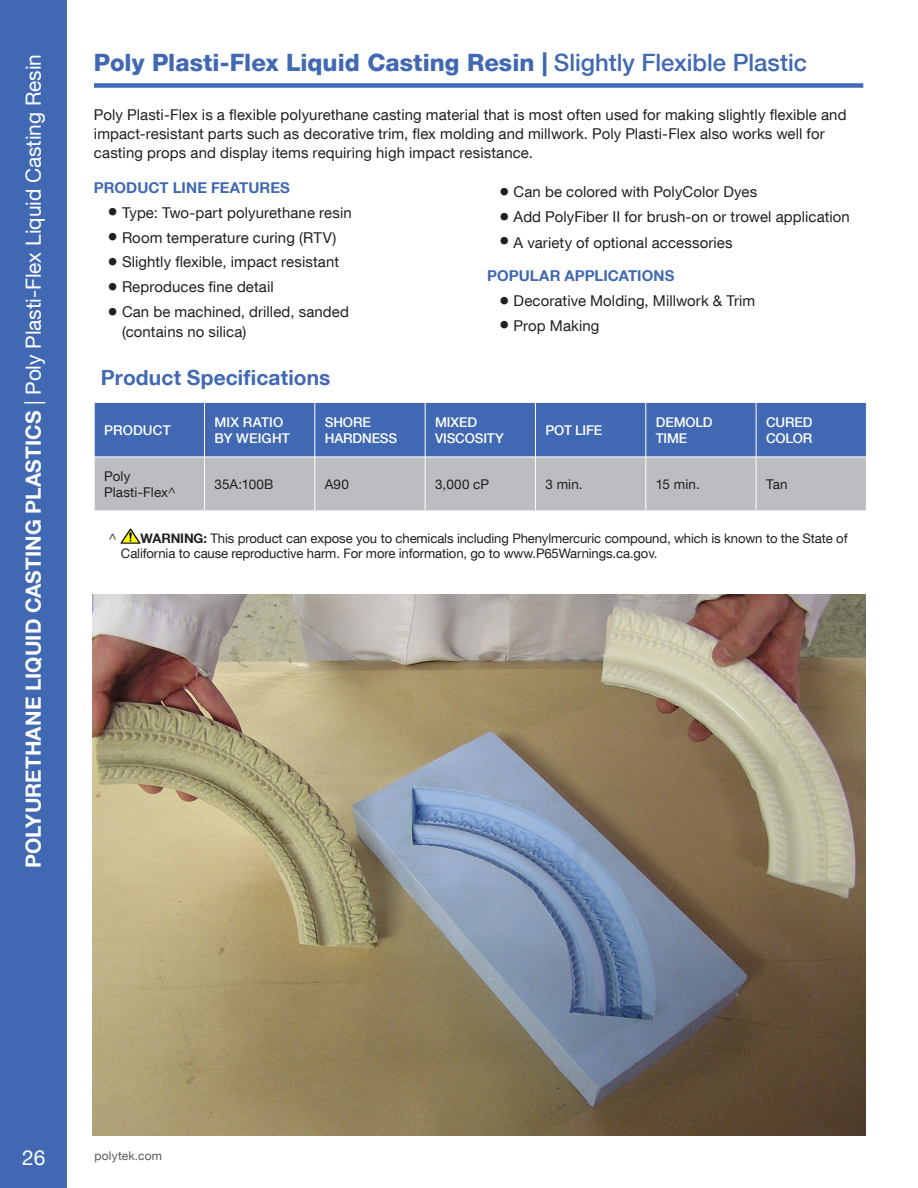
<style>
.page{position:relative;width:918px;height:1188px;background:#fff}
.page>*{position:absolute;margin:0;border:0;box-sizing:border-box;transform-origin:0 0}
.t1{font:800 23.85px "Helvetica Neue LT Com";color:#4168b2}
.t2{font:20.85px "Helvetica Neue LT Com";letter-spacing:-.005em;color:#fff}
.t3{font:700 20.85px "Helvetica Neue LT Com";letter-spacing:.005em;color:#4168b2}
.BODY_COPY{font:15px/19.5px "Helvetica Neue LT Com";letter-spacing:.005em;color:#231f20}
.BODY_COPY-2{font:700 15px "Helvetica Neue LT Com";letter-spacing:.005em;color:#4168b2}
.t4{font:500 13.5px/16.2px "Helvetica Neue LT Com";letter-spacing:-.01em;color:#fff}
.t5{font:13.5px/16.2px "Helvetica Neue LT Com";letter-spacing:.01em;color:#231f20}
.t6{font:500 13.5px/16.2px "Helvetica Neue LT Com";letter-spacing:.01em;color:#fff}
.Warning{font:13.2px/15.8px "Helvetica Neue LT Com";letter-spacing:-.01em;color:#231f20}
.t7{font:12px "Helvetica Neue LT Com";letter-spacing:.015em;color:#57585a}
.s1{font-weight:700}
.s2{font-weight:500}
.s3{font-size:20.85px}
</style>
<div class="page">
<img style="left:92px;top:594px;width:774px;height:541px">
<div style="left:0;top:0;width:67px;height:1188px;background:#4168b2"></div>
<div style="left:94px;top:83px;width:769px;height:5px;background:#4168b2"></div>
<svg style="left:95px;top:403px;width:771px;height:108px;background:#7f93b9"></svg>
<hr style="left:204px;top:457px;width:1px;height:54px;background:#fff">
<hr style="left:315px;top:457px;width:1px;height:54px;background:#fff">
<hr style="left:425px;top:457px;width:1px;height:54px;background:#fff">
<hr style="left:535px;top:457px;width:1px;height:54px;background:#fff">
<hr style="left:646px;top:457px;width:1px;height:54px;background:#fff">
<hr style="left:756px;top:457px;width:1px;height:54px;background:#fff">
<hr style="left:204px;top:403px;width:1px;height:54px;background:#fff">
<hr style="left:315px;top:403px;width:1px;height:54px;background:#fff">
<hr style="left:425px;top:403px;width:1px;height:54px;background:#fff">
<hr style="left:535px;top:403px;width:1px;height:54px;background:#fff">
<hr style="left:646px;top:403px;width:1px;height:54px;background:#fff">
<hr style="left:756px;top:403px;width:1px;height:54px;background:#fff">
<hr style="left:94px;top:457px;width:110px;height:1px;background:#fff">
<hr style="left:205px;top:457px;width:110px;height:1px;background:#fff">
<hr style="left:315px;top:457px;width:110px;height:1px;background:#fff">
<hr style="left:425px;top:457px;width:110px;height:1px;background:#fff">
<hr style="left:535px;top:457px;width:111px;height:1px;background:#fff">
<hr style="left:646px;top:457px;width:110px;height:1px;background:#fff">
<hr style="left:756px;top:457px;width:111px;height:1px;background:#fff">
<img style="left:121px;top:528px;width:20px;height:16px">
<p class="t2" style="left:21px;top:868px;width:816px;rotate:-90deg"><span class="s1">POLYURETHANE LIQUID CASTING PLASTICS</span> | Poly Plasti-Flex Liquid Casting Resin</p>
<p class="t1" style="left:94px;top:48px;width:715px">Poly Plasti-Flex Liquid Casting Resin | <span class="s2">Slightly Flexible Plastic</span></p>
<p class="BODY_COPY" style="left:94px;top:104px;width:754px">Poly Plasti-Flex is a flexible polyurethane casting material that is most often used for making slightly flexible and impact-resistant parts such as decorative trim, flex molding and millwork. Poly Plasti-Flex also works well for casting props and display items requiring high impact resistance.</p>
<p class="BODY_COPY-2" style="left:94px;top:178px;width:197px">PRODUCT LINE FEATURES</p>
<p class="BODY_COPY" style="left:107px;top:202px;width:246px"><span class="s3">•</span> Type: Two-part polyurethane resin</p>
<p class="BODY_COPY" style="left:107px;top:227px;width:230px"><span class="s3">•</span> Room temperature curing (RTV)</p>
<p class="BODY_COPY" style="left:107px;top:252px;width:233px"><span class="s3">•</span> Slightly flexible, impact resistant</p>
<p class="BODY_COPY" style="left:107px;top:277px;width:168px"><span class="s3">•</span> Reproduces fine detail</p>
<p class="BODY_COPY" style="left:122px;top:302px;width:228px;text-indent:-15px"><span class="s3">•</span> Can be machined, drilled, sanded (contains no silica)</p>
<p class="t3" style="left:101px;top:364px;width:231px">Product Specifications</p>
<p class="t6" style="left:104px;top:422px;width:68px">PRODUCT</p>
<p class="t6" style="left:214px;top:414px;width:77px">MIX RATIO<br>BY WEIGHT</p>
<p class="t4" style="left:325px;top:414px;width:74px">SHORE<br>HARDNESS</p>
<p class="t4" style="left:435px;top:414px;width:43px">MIXED</p>
<p class="BODY_COPY" style="left:499px;top:182px;width:260px"><span class="s3">•</span> Can be colored with PolyColor Dyes</p>
<p class="BODY_COPY" style="left:499px;top:207px;width:352px"><span class="s3">•</span> Add PolyFiber II for brush-on or trowel application</p>
<p class="BODY_COPY" style="left:499px;top:233px;width:235px"><span class="s3">•</span> A variety of optional accessories</p>
<p class="BODY_COPY-2" style="left:487px;top:266px;width:189px">POPULAR APPLICATIONS</p>
<p class="BODY_COPY" style="left:499px;top:291px;width:258px"><span class="s3">•</span> Decorative Molding, Millwork &amp; Trim</p>
<p class="BODY_COPY" style="left:499px;top:316px;width:102px"><span class="s3">•</span> Prop Making</p>
<p class="t4" style="left:545px;top:422px;width:58px">POT LIFE</p>
<p class="t4" style="left:656px;top:414px;width:58px">DEMOLD<br>TIME</p>
<p class="t4" style="left:766px;top:413px;width:48px">CURED<br>COLOR</p>
<p class="t4" style="left:435px;top:430px;width:70px">VISCOSITY</p>
<p class="t5" style="left:104px;top:467px;width:73px">Poly<br>Plasti-Flex^</p>
<p class="t5" style="left:214px;top:476px;width:60px">35A:100B</p>
<p class="t5" style="left:325px;top:476px;width:26px">A90</p>
<p class="t5" style="left:435px;top:476px;width:56px">3,000 cP</p>
<p class="t5" style="left:545px;top:476px;width:39px">3 min.</p>
<p class="t5" style="left:656px;top:476px;width:46px">15 min.</p>
<p class="t5" style="left:766px;top:476px;width:23px">Tan</p>
<p class="Warning" style="left:109px;top:530px;width:9px">^</p>
<p class="Warning" style="left:121px;top:530px;width:728px;text-indent:20px"><span class="s1">WARNING:</span> This product can expose you to chemicals including Phenylmercuric compound, which is known to the State of<br>California to cause reproductive harm. For more information, go to www.P65Warnings.ca.gov.</p>
<h2 class="t2" style="left:22px;top:1145px;width:25px">26</h2>
<p class="t7" style="left:94px;top:1149px;width:69px">polytek.com</p>
</div>
